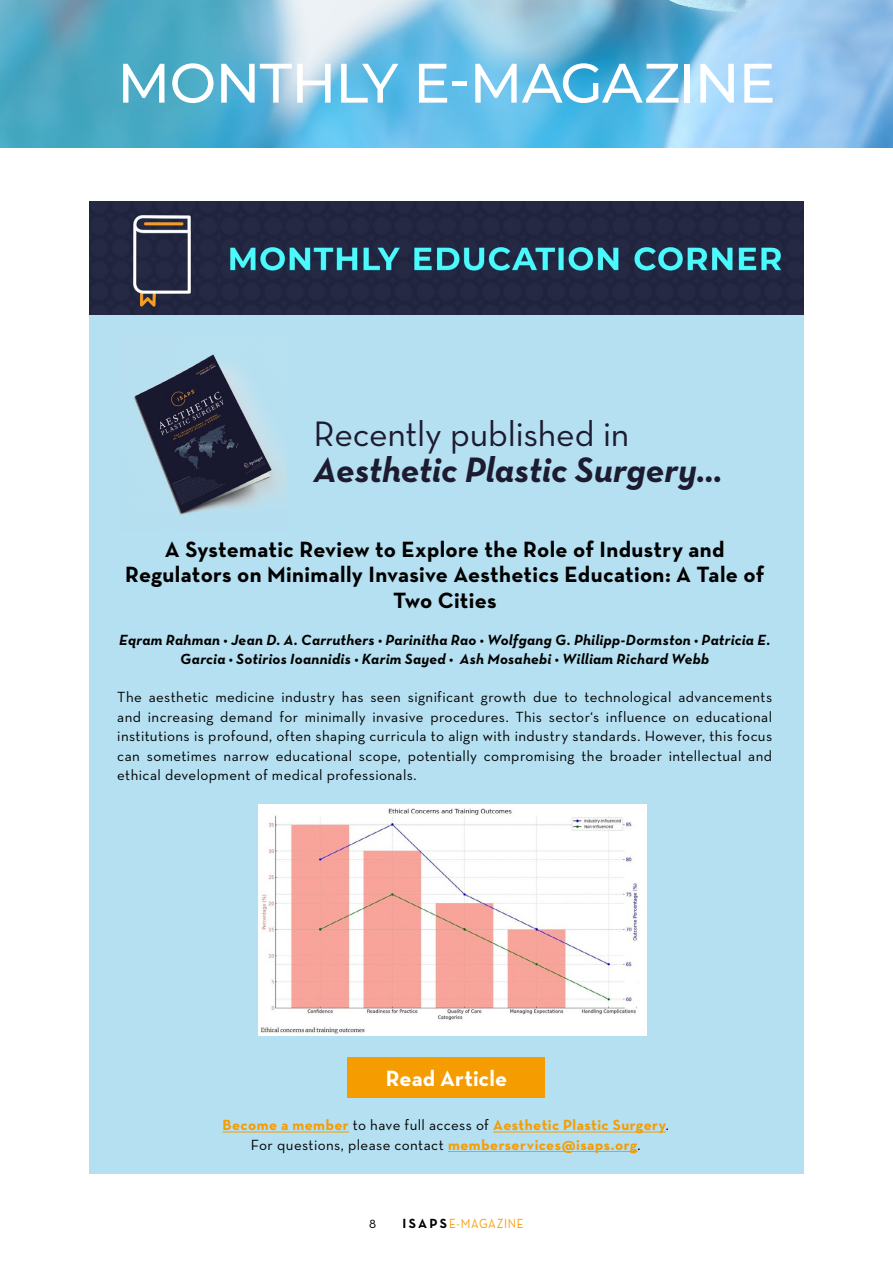
<style>
.page{position:relative;width:893px;height:1263px;background:#fff}
.page>*{position:absolute;margin:0;border:0;box-sizing:border-box;transform-origin:0 0}
.t1{font:500 55.5px "Montserrat";letter-spacing:-.02em;color:#fff}
.t2{font:italic 700 36px "Neutra Text";letter-spacing:-.005em;color:#1d1b30}
.t3{font:36px "Neutra Text";letter-spacing:-.005em;color:#1d1b30}
.t4{font:700 22.5px/25.5px "Neutra Text";letter-spacing:.015em;color:#000;text-align:center}
.t5{font:700 22.5px "Neutra Text";letter-spacing:.005em;color:#fff}
.t6{font:15px/19.5px "Neutra Text";letter-spacing:.025em;color:#000;text-align:justify}
.t7{font:italic 700 15px/18.8px "Neutra Text";letter-spacing:.02em;color:#000;text-align:center}
.t8{font:700 15px/19.5px "Neutra Text";letter-spacing:.03em;color:#f59c00;text-align:center}
.t9{font:13.5px "Neutra Text";letter-spacing:.055em;color:#f59c00;scale:.86 1}
.t10{font:13.5px "Neutra Text";color:#000}
.s1{font-weight:400;color:#000}
.s2{font-weight:700;color:#000}
</style>
<div class="page">
<img style="left:0;top:0;width:893px;height:148px">
<div style="left:89px;top:201px;width:715px;height:973px;background:#b5e0f1"></div>
<img style="left:134px;top:354px;width:152px;height:161px">
<img style="left:259px;top:804px;width:387px;height:232px">
<img style="left:89px;top:201px;width:715px;height:113px">
<hr style="left:222px;top:1132px;width:127px;height:1px;background:#f59c00">
<hr style="left:493px;top:1132px;width:173px;height:1px;background:#f59c00">
<hr style="left:448px;top:1151px;width:190px;height:1px;background:#f59c00">
<div style="left:348px;top:1057px;width:197px;height:41px;background:#f59c00"></div>
<h1 class="t1" style="left:117px;top:44px;width:660px">MONTHLY E-MAGAZINE</h1>
<h2 class="t3" style="left:314px;top:412px;width:317px">Recently published in</h2>
<h2 class="t2" style="left:314px;top:447px;width:411px">Aesthetic Plastic Surgery…</h2>
<h3 class="t4" style="left:125px;top:536px;width:641px">A Systematic Review to Explore the Role of Industry and<br>Regulators on Minimally Invasive Aesthetics Education: A Tale of<br>Two Cities</h3>
<p class="t7" style="left:119px;top:631px;width:652px">Eqram Rahman • Jean D. A. Carruthers • Parinitha Rao • Wolfgang G. Philipp-Dormston • Patricia E.<br>Garcia • Sotirios Ioannidis • Karim Sayed • Ash Mosahebi • William Richard Webb</p>
<p class="t6" style="left:117px;top:687px;width:656px">The aesthetic medicine industry has seen significant growth due to technological advancements and increasing demand for minimally invasive procedures. This sector‘s influence on educational institutions is profound, often shaping curricula to align with industry standards. However, this focus can sometimes narrow educational scope, potentially compromising the broader intellectual and ethical development of medical professionals.</p>
<h3 class="t5" style="left:386px;top:1064px;width:123px">Read Article</h3>
<p class="t8" style="left:222px;top:1115px;width:448px">Become a member <span class="s1">to have full access of</span> Aesthetic Plastic Surgery<span class="s1">.<br>For questions, please contact</span> memberservices@isaps.org<span class="s1">.</span></p>
<p class="t10" style="left:369px;top:1215px;width:9px">8</p>
<p class="t9" style="left:403px;top:1215px;width:142px"><span class="s2">ISAPS</span>E-MAGAZINE</p>
</div>
